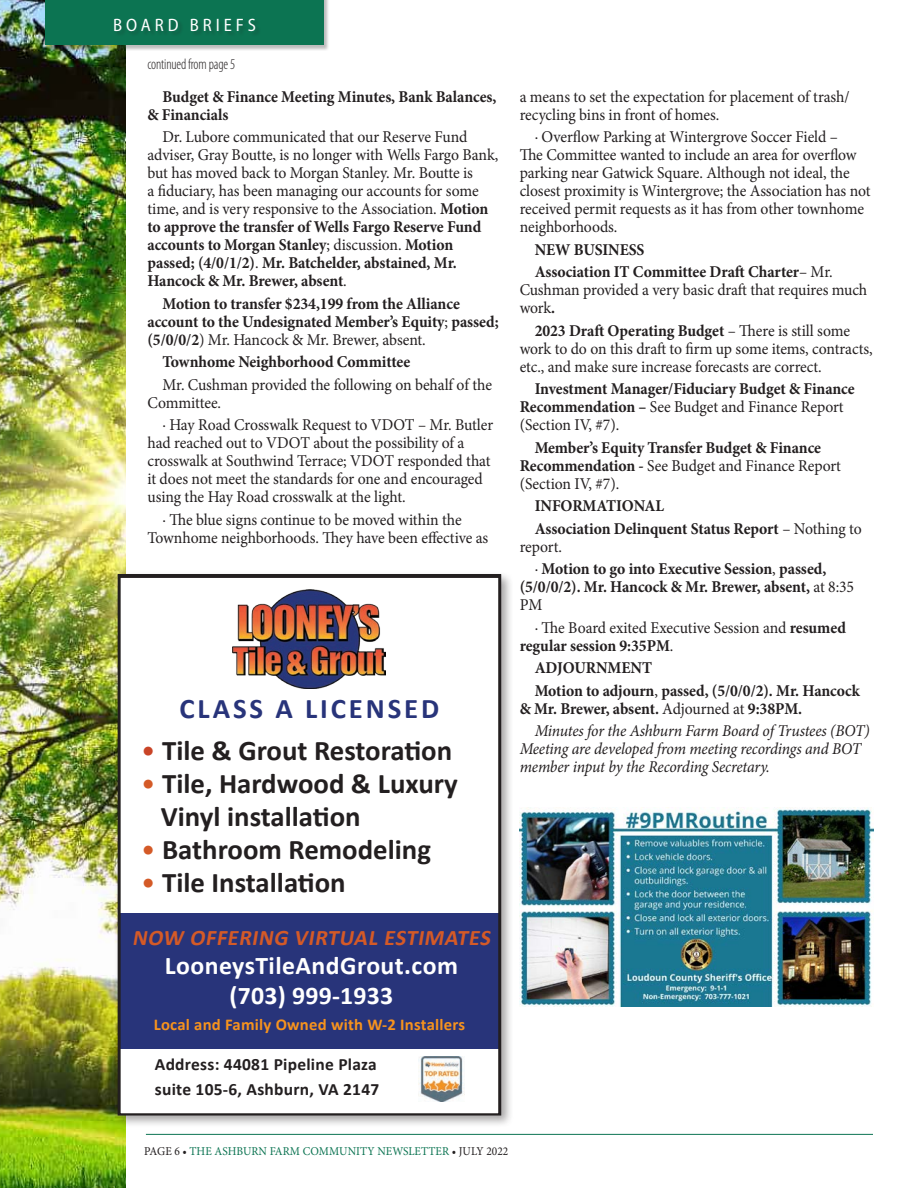
<style>
.page{position:relative;width:918px;height:1188px;background:#fff}
.page>*{position:absolute;margin:0;border:0;box-sizing:border-box;transform-origin:0 0}
.t1{font:700 28.5px/33px "Calibri";color:#231f20}
.t2{font:700 28.5px "Calibri";letter-spacing:.1em;color:#28347a}
.t3{font:700 25.5px "Calibri";letter-spacing:.015em;color:#fff}
.t4{font:italic 700 22.2px "Calibri";color:#d45a27}
.t5{font:semi-condensed 18px "Myriad Pro";letter-spacing:.22em;color:#fff}
.t6{font:700 17.25px/25.5px "Calibri";letter-spacing:.015em;color:#231f20}
.Body_Copy{font:16.5px/18px "Minion Pro";letter-spacing:-.01em;color:#231f20;scale:.95 1}
.Body_Copy-2{font:700 16.5px/18px "Minion Pro";letter-spacing:-.005em;color:#231f20;scale:.95 1}
.Body_Copy-3{font:italic 16.5px/18px "Minion Pro";letter-spacing:-.015em;color:#231f20;scale:.95 1}
.t7{font:700 16.5px "Calibri";letter-spacing:.015em;color:#f7931d}
.subhead{font:300 condensed 15px "Myriad Pro";letter-spacing:-.01em;color:#231f20;scale:.95 1}
.t8{font:12px "Minion Pro";letter-spacing:.005em;color:#0c7452;scale:.95 1}
.s1{font-weight:700}
.s2{font-weight:400}
.s3{font-weight:400;color:#c94427}
.s4{font-weight:400;color:#d45a27}
.s5{color:#231f20}
</style>
<div class="page">
<img style="left:0;top:0;width:126px;height:1188px">
<hr style="left:146px;top:1134px;width:727px;height:1px;background:#0c7452">
<div style="left:45px;top:0;width:285px;height:51px;background:#231f20;opacity:.3"></div>
<div style="left:45px;top:0;width:279px;height:45px;background:#0c7452"></div>
<div style="left:114px;top:18px;width:147px;height:19px;background:#0c7050"></div>
<div style="left:114px;top:571px;width:400px;height:557px;background:#231f20;opacity:.4"></div>
<svg style="left:120px;top:576px;width:379px;height:538px"></svg>
<img style="left:232px;top:589px;width:154px;height:99px">
<img style="left:520px;top:807px;width:353px;height:199px">
<p class="t5" style="left:113px;top:15px;width:144px">BOARD BRIEFS</p>
<p class="subhead" style="left:147px;top:56px;width:94px">continued from page 5</p>
<p class="Body_Copy-2" style="left:147px;top:87px;width:369px;text-indent:15px">Budget &amp; Finance Meeting Minutes, Bank Balances, &amp; Financials</p>
<p class="Body_Copy" style="left:147px;top:128px;width:371px;text-indent:15px">Dr. Lubore communicated that our Reserve Fund adviser, Gray Boutte, is no longer with Wells Fargo Bank, but has moved back to Morgan Stanley. Mr. Boutte is<br>a fiduciary, has been managing our accounts for some time, and is very responsive to the Association. <span class="s1">Motion to approve the transfer of Wells Fargo Reserve Fund accounts to Morgan Stanley</span>; discussion. <span class="s1">Motion passed; (4/0/1/2)</span>. <span class="s1">Mr. Batchelder, abstained, Mr.<br>Hancock &amp; Mr. Brewer, absent</span>.</p>
<p class="Body_Copy-2" style="left:147px;top:294px;width:371px;text-indent:15px">Motion to transfer $234,199 from the Alliance account to the Undesignated Member’s Equity<span class="s2">;</span> passed; (5/0/0/2<span class="s2">) Mr. Hancock &amp; Mr. Brewer, absent.</span></p>
<p class="Body_Copy-2" style="left:162px;top:353px;width:262px">Townhome Neighborhood Committee</p>
<p class="Body_Copy" style="left:147px;top:376px;width:364px;text-indent:15px">Mr. Cushman provided the following on behalf of the<br>Committee.</p>
<p class="Body_Copy" style="left:147px;top:416px;width:365px;text-indent:15px">· Hay Road Crosswalk Request to VDOT – Mr. Butler had reached out to VDOT about the possibility of a crosswalk at Southwind Terrace; VDOT responded that it does not meet the standards for one and encouraged using the Hay Road crosswalk at the light.</p>
<p class="Body_Copy" style="left:147px;top:511px;width:360px;text-indent:15px">· The blue signs continue to be moved within the<br>Townhome neighborhoods. They have been effective as</p>
<p class="t2" style="left:180px;top:689px;width:261px">CLASS A LICENSED</p>
<p class="t1" style="left:141px;top:733px;width:312px"><span class="s3">•</span> Tile &amp; Grout Restoration</p>
<p class="t1" style="left:161px;top:766px;width:299px;text-indent:-20px"><span class="s4">•</span> Tile, Hardwood &amp; Luxury<br>Vinyl installation</p>
<p class="t1" style="left:141px;top:832px;width:291px"><span class="s4">•</span> Bathroom Remodeling</p>
<p class="t1" style="left:141px;top:865px;width:206px"><span class="s4">•</span> Tile Installation</p>
<p class="t4" style="left:132px;top:922px;width:364px">NOW OFFERING VIRTUAL ESTIMATES</p>
<p class="t3" style="left:165px;top:948px;width:295px">LooneysTileAndGrout.com</p>
<p class="t3" style="left:229px;top:978px;width:165px">(703) 999-1933</p>
<p class="t7" style="left:154px;top:1013px;width:313px">Local and Family Owned with W-2 Installers</p>
<p class="t6" style="left:155px;top:1051px;width:226px">Address: 44081 Pipeline Plaza suite 105-6, Ashburn, VA 2147</p>
<p class="Body_Copy" style="left:520px;top:88px;width:349px">a means to set the expectation for placement of trash/ recycling bins in front of homes.</p>
<p class="Body_Copy" style="left:520px;top:128px;width:371px;text-indent:15px">· Overflow Parking at Wintergrove Soccer Field –<br>The Committee wanted to include an area for overflow parking near Gatwick Square. Although not ideal, the closest proximity is Wintergrove; the Association has not received permit requests as it has from other townhome neighborhoods.</p>
<p class="Body_Copy-2" style="left:535px;top:240px;width:117px">NEW BUSINESS</p>
<p class="Body_Copy" style="left:520px;top:263px;width:367px;text-indent:15px"><span class="s1">Association IT Committee Draft Charter</span>– Mr.<br>Cushman provided a very basic draft that requires much work<span class="s1">.</span></p>
<p class="Body_Copy" style="left:520px;top:322px;width:373px;text-indent:15px"><span class="s1">2023 Draft Operating Budget</span> – There is still some work to do on this draft to firm up some items, contracts, etc., and make sure increase forecasts are correct.</p>
<p class="Body_Copy-2" style="left:520px;top:380px;width:354px;text-indent:15px">Investment Manager/Fiduciary Budget &amp; Finance<br>Recommendation – <span class="s2">See Budget and Finance Report (Section IV, #7).</span></p>
<p class="Body_Copy-2" style="left:520px;top:438px;width:340px;text-indent:15px">Member’s Equity Transfer Budget &amp; Finance<br>Recommendation - <span class="s2">See Budget and Finance Report (Section IV, #7).</span></p>
<p class="Body_Copy-2" style="left:535px;top:497px;width:138px">INFORMATIONAL</p>
<p class="Body_Copy-2" style="left:520px;top:519px;width:362px;text-indent:15px">Association Delinquent Status Report <span class="s2">– Nothing to report.</span></p>
<p class="Body_Copy-2" style="left:520px;top:560px;width:354px;text-indent:15px"><span class="s2">·</span> Motion to go into Executive Session<span class="s2">,</span> passed, (5/0/0/2). Mr. Hancock &amp; Mr. Brewer, absent, <span class="s2">at 8:35<br>PM</span></p>
<p class="Body_Copy" style="left:520px;top:619px;width:345px;text-indent:15px">· The Board exited Executive Session and <span class="s1">resumed regular session 9:35PM</span>.</p>
<p class="Body_Copy-2" style="left:535px;top:659px;width:125px">ADJOURNMENT</p>
<p class="Body_Copy-2" style="left:520px;top:681px;width:359px;text-indent:15px">Motion to adjourn<span class="s2">,</span> passed, (5/0/0/2). Mr. Hancock &amp; Mr. Brewer, absent. <span class="s2">Adjourned at</span> 9:38PM.</p>
<p class="Body_Copy-3" style="left:520px;top:722px;width:370px;text-indent:15px">Minutes for the Ashburn Farm Board of Trustees (BOT)<br>Meeting are developed from meeting recordings and BOT member input by the Recording Secretary.</p>
<p class="t8" style="left:144px;top:1143px;width:385px"><span class="s5">PAGE 6 •</span> THE ASHBURN FARM COMMUNITY NEWSLETTER <span class="s5">• JULY 2022</span></p>
</div>
